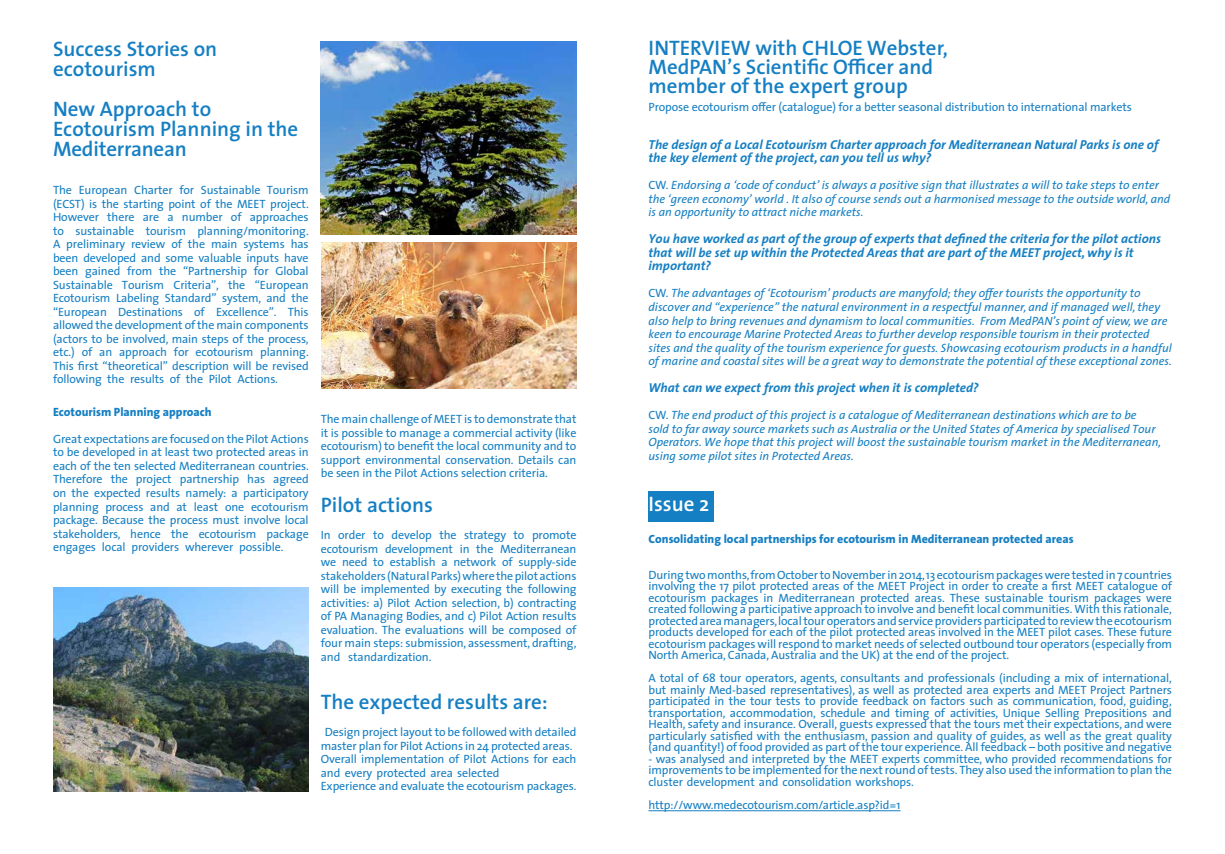
<style>
.page{position:relative;width:1225px;height:854px;background:#fff}
.page>*{position:absolute;margin:0;border:0;box-sizing:border-box;transform-origin:0 0}
.t1{font:600 21px/20px "The Sans";color:#157fc3}
.t2{font:600 21px "The Sans";color:#fff}
.t3{font:italic 700 13px/13.5px "The Sans";color:#157fc3}
.t4{font:12px/13.5px "The Sans";letter-spacing:-.01em;color:#157fc3;text-align:justify}
.t5{font:italic 12px/13.5px "The Sans";color:#157fc3}
.t6{font:800 12px "The Sans";color:#157fc3}
.s1{font-style:normal}
.s2{color:#157fc3}
</style>
<div class="page">
<img style="left:321px;top:41px;width:255px;height:193px">
<img style="left:322px;top:242px;width:254px;height:146px">
<img style="left:53px;top:587px;width:256px;height:203px">
<div style="left:648px;top:491px;width:66px;height:31px;background:#157fc3"></div>
<hr style="left:648px;top:810px;width:252px;height:1px;background:#157fc3">
<h1 class="t1" style="left:53px;top:38px;width:166px">Success Stories on ecotourism</h1>
<h1 class="t1" style="left:53px;top:98px;width:247px">New Approach to<br>Ecotourism Planning in the<br>Mediterranean</h1>
<p class="t4" style="left:53px;top:183px;width:257px">The European Charter for Sustainable Tourism (ECST) is the starting point of the MEET project.<br>However there are a number of approaches to sustainable tourism planning/monitoring.<br>A preliminary review of the main systems has been developed and some valuable inputs have been gained from the “Partnership for Global Sustainable Tourism Criteria”, the “European Ecotourism Labeling Standard” system, and the “European Destinations of Excellence”. This allowed the development of the main components (actors to be involved, main steps of the process, etc.) of an approach for ecotourism planning.<br>This first “theoretical” description will be revised following the results of the Pilot Actions.</p>
<p class="t6" style="left:53px;top:401px;width:160px">Ecotourism Planning approach</p>
<p class="t4" style="left:53px;top:431px;width:257px">Great expectations are focused on the Pilot Actions to be developed in at least two protected areas in each of the ten selected Mediterranean countries.<br>Therefore the project partnership has agreed on the expected results namely: a participatory planning process and at least one ecotourism package. Because the process must involve local stakeholders, hence the ecotourism package engages local providers wherever possible.</p>
<p class="t4" style="left:321px;top:411px;width:257px">The main challenge of MEET is to demonstrate that it is possible to manage a commercial activity (like ecotourism) to benefit the local community and to support environmental conservation. Details can be seen in the Pilot Actions selection criteria.</p>
<h1 class="t1" style="left:321px;top:494px;width:114px">Pilot actions</h1>
<p class="t4" style="left:321px;top:527px;width:257px">In order to develop the strategy to promote ecotourism development in the Mediterranean we need to establish a network of supply-side stakeholders (Natural Parks) where the pilot actions will be implemented by executing the following activities: a) Pilot Action selection, b) contracting of PA Managing Bodies, and c) Pilot Action results evaluation. The evaluations will be composed of four main steps: submission, assessment, drafting, and standardization.</p>
<h1 class="t1" style="left:321px;top:691px;width:228px">The expected results are:</h1>
<p class="t4" style="left:321px;top:724px;width:257px;text-align:left;text-indent:4px">Design project layout to be followed with detailed master plan for Pilot Actions in 24 protected areas.<br>Overall implementation of Pilot Actions for each and every protected area selected<br>Experience and evaluate the ecotourism packages.</p>
<h1 class="t1" style="left:648px;top:38px;width:301px;line-height:19px">INTERVIEW with CHLOE Webster,<br>MedPAN’s Scientific Officer and member of the expert group</h1>
<p class="t4" style="left:648px;top:100px;width:485px">Propose ecotourism offer (catalogue) for a better seasonal distribution to international markets</p>
<p class="t3" style="left:648px;top:137px;width:511px">The design of a Local Ecotourism Charter approach for Mediterranean Natural Parks is one of the key element of the project, can you tell us why?</p>
<p class="t5" style="left:648px;top:178px;width:523px"><span class="s1">CW.</span> Endorsing a ‘code of conduct’ is always a positive sign that illustrates a will to take steps to enter the ‘green economy’ world . It also of course sends out a harmonised message to the outside world, and is an opportunity to attract niche markets.</p>
<p class="t3" style="left:648px;top:232px;width:514px">You have worked as part of the group of experts that defined the criteria for the pilot actions that will be set up within the Protected Areas that are part of the MEET project, why is it important?</p>
<p class="t5" style="left:648px;top:286px;width:525px"><span class="s1">CW.</span> The advantages of ‘Ecotourism’ products are manyfold; they offer tourists the opportunity to discover and “experience” the natural environment in a respectful manner, and if managed well, they also help to bring revenues and dynamism to local communities. From MedPAN’s point of view, we are keen to encourage Marine Protected Areas to further develop responsible tourism in their protected sites and the quality of the tourism experience for guests. Showcasing ecotourism products in a handful of marine and coastal sites will be a great way to demonstrate the potential of these exceptional zones.</p>
<p class="t3" style="left:648px;top:380px;width:332px">What can we expect from this project when it is completed?</p>
<p class="t5" style="left:648px;top:408px;width:514px"><span class="s1">CW.</span> The end product of this project is a catalogue of Mediterranean destinations which are to be<br>sold to far away source markets such as Australia or the United States of America by specialised Tour Operators. We hope that this project will boost the sustainable tourism market in the Mediterranean, using some pilot sites in Protected Areas.</p>
<h1 class="t2" style="left:648px;top:486px;width:68px">Issue 2<span class="s2">:</span></h1>
<p class="t6" style="left:648px;top:528px;width:427px">Consolidating local partnerships for ecotourism in Mediterranean protected areas</p>
<p class="t4" style="left:648px;top:568px;width:525px;line-height:11.5px">During two months, from October to November in 2014, 13 ecotourism packages were tested in 7 countries involving the 17 pilot protected areas of the MEET Project in order to create a first MEET catalogue of ecotourism packages in Mediterranean protected areas. These sustainable tourism packages were created following a participative approach to involve and benefit local communities. With this rationale, protected area managers, local tour operators and service providers participated to review the ecotourism products developed for each of the pilot protected areas involved in the MEET pilot cases. These future ecotourism packages will respond to market needs of selected outbound tour operators (especially from North America, Canada, Australia and the UK) at the end of the project.</p>
<p class="t4" style="left:648px;top:671px;width:525px;line-height:11.5px">A total of 68 tour operators, agents, consultants and professionals (including a mix of international, but mainly Med-based representatives), as well as protected area experts and MEET Project Partners participated in the tour tests to provide feedback on factors such as communication, food, guiding, transportation, accommodation, schedule and timing of activities, Unique Selling Prepositions and Health, safety and insurance. Overall, guests expressed that the tours met their expectations, and were particularly satisfied with the enthusiasm, passion and quality of guides, as well as the great quality (and quantity!) of food provided as part of the tour experience. All feedback – both positive and negative</p>
<p class="t4" style="left:648px;top:752px;width:525px;line-height:11.5px">- was analysed and interpreted by the MEET experts committee, who provided recommendations for improvements to be implemented for the next round of tests. They also used the information to plan the cluster development and consolidation workshops.</p>
<p class="t4" style="left:648px;top:797px;width:253px">http://www.medecotourism.com/article.asp?id=1</p>
</div>
